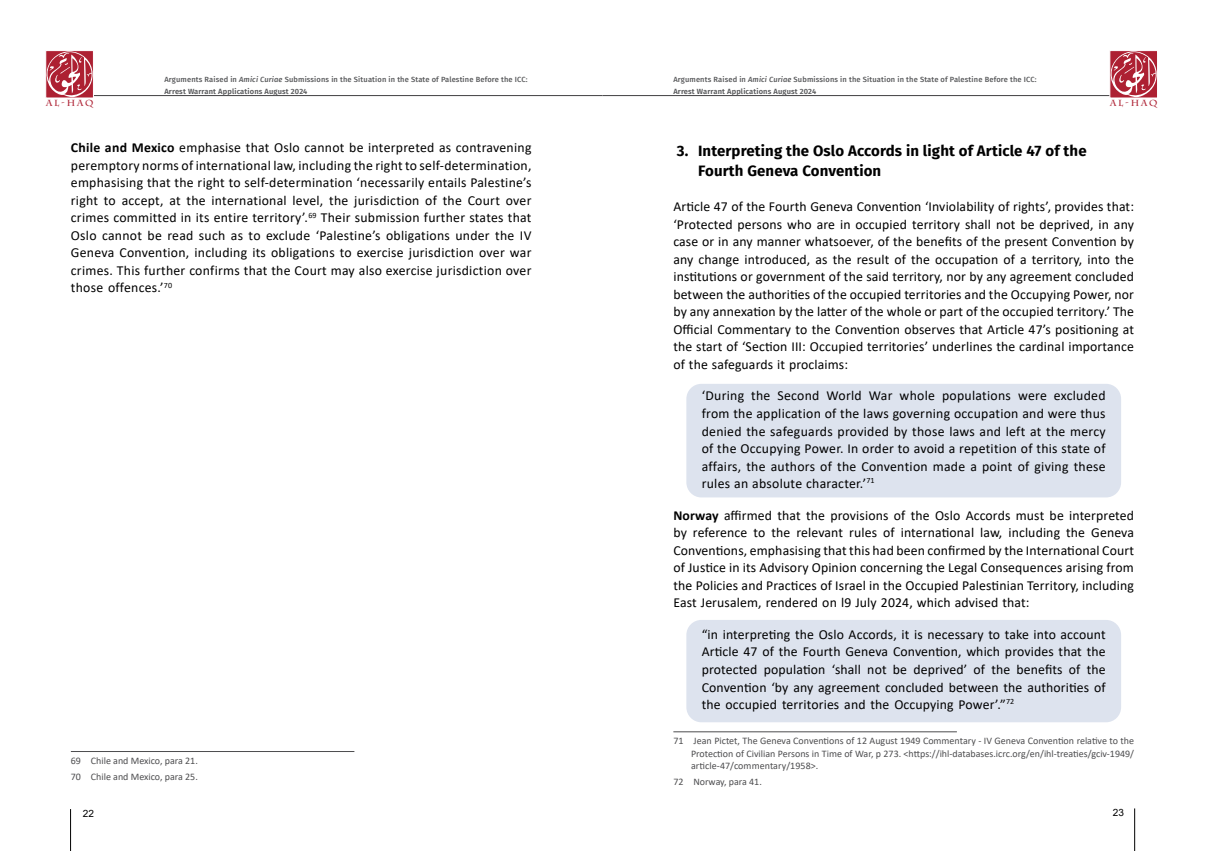
<style>
.page{position:relative;width:1205px;height:851px;background:#fff}
.page>*{position:absolute;margin:0;border:0;box-sizing:border-box;transform-origin:0 0}
.t1{font:700 15px/20px "Fira Sans";letter-spacing:.01em;color:#000}
.t2{font:13.75px/17.5px "Calibri";letter-spacing:.01em;color:#000;text-align:justify}
.t3{font:10px/12.5px "Calibri";color:#4d4d4f}
.t4{font:10px "Arial";color:#000}
.t5{font:700 8.75px "Charlemagne Std";letter-spacing:.2em;color:#ad2032}
.t6{font:500 7.5px/11.2px "Fira Sans";letter-spacing:.02em;color:#58595b}
.s1{font-style:italic}
.s2{font-weight:600}
.s3{font-weight:700}
</style>
<div class="page">
<hr style="left:602px;top:95px;width:517px;height:1px;background:#414042">
<hr style="left:85px;top:95px;width:517px;height:1px;background:#414042">
<div style="left:46px;top:50px;width:47px;height:48px;background:#fbf6f7"></div>
<svg style="left:46px;top:51px;width:47px;height:47px"></svg>
<div style="left:1110px;top:50px;width:47px;height:48px;background:#fbf6f7"></div>
<svg style="left:1109px;top:51px;width:48px;height:47px"></svg>
<hr style="left:1134px;top:808px;width:1px;height:42px;background:#000">
<hr style="left:70px;top:808px;width:1px;height:42px;background:#000">
<div style="left:686px;top:384px;width:435px;height:113px;background:#dde3ee;border-radius:15px"></div>
<div style="left:686px;top:619px;width:435px;height:103px;background:#dde3ee;border-radius:15px"></div>
<hr style="left:71px;top:751px;width:283px;height:1px;background:#4d4d4f">
<hr style="left:673px;top:731px;width:284px;height:1px;background:#4d4d4f">
<p class="t6" style="left:164px;top:74px;width:365px">Arguments Raised in <span class="s1">Amici Curiae</span> Submissions in the Situation in the State of Palestine Before the ICC:<br><span class="s2">Arrest Warrant Applications August 2024</span></p>
<p class="t6" style="left:673px;top:74px;width:365px">Arguments Raised in <span class="s1">Amici Curiae</span> Submissions in the Situation in the State of Palestine Before the ICC:<br><span class="s2">Arrest Warrant Applications August 2024</span></p>
<p class="t5" style="left:46px;top:98px;width:49px">AL-HAQ</p>
<p class="t5" style="left:1110px;top:98px;width:49px">AL-HAQ</p>
<p class="t2" style="left:71px;top:138px;width:462px"><span class="s3">Chile and Mexico</span> emphasise that Oslo cannot be interpreted as contravening peremptory norms of international law, including the right to self-determination, emphasising that the right to self-determination ‘necessarily entails Palestine’s right to accept, at the international level, the jurisdiction of the Court over crimes committed in its entire territory’.<sup>69</sup> Their submission further states that Oslo cannot be read such as to exclude ‘Palestine’s obligations under the IV Geneva Convention, including its obligations to exercise jurisdiction over war crimes. This further confirms that the Court may also exercise jurisdiction over those offences.’<sup>70</sup></p>
<p class="t3" style="left:71px;top:752px;width:128px;line-height:16px">69 Chile and Mexico, para 21.<br>70 Chile and Mexico, para 25.</p>
<p class="t1" style="left:698px;top:139px;width:390px;text-indent:-21px">3. Interpreting the Oslo Accords in light of Article 47 of the<br>Fourth Geneva Convention</p>
<p class="t2" style="left:673px;top:197px;width:462px">Article 47 of the Fourth Geneva Convention ‘Inviolability of rights’, provides that: ‘Protected persons who are in occupied territory shall not be deprived, in any case or in any manner whatsoever, of the benefits of the present Convention by any change introduced, as the result of the occupation of a territory, into the institutions or government of the said territory, nor by any agreement concluded between the authorities of the occupied territories and the Occupying Power, nor by any annexation by the latter of the whole or part of the occupied territory.’ The Official Commentary to the Convention observes that Article 47’s positioning at the start of ‘Section III: Occupied territories’ underlines the cardinal importance of the safeguards it proclaims:</p>
<p class="t2" style="left:702px;top:387px;width:405px">‘During the Second World War whole populations were excluded from the application of the laws governing occupation and were thus denied the safeguards provided by those laws and left at the mercy of the Occupying Power. In order to avoid a repetition of this state of affairs, the authors of the Convention made a point of giving these rules an absolute character.’<sup>71</sup></p>
<p class="t2" style="left:673px;top:506px;width:462px"><span class="s3">Norway</span> affirmed that the provisions of the Oslo Accords must be interpreted by reference to the relevant rules of international law, including the Geneva Conventions, emphasising that this had been confirmed by the International Court of Justice in its Advisory Opinion concerning the Legal Consequences arising from the Policies and Practices of Israel in the Occupied Palestinian Territory, including East Jerusalem, rendered on l9 July 2024, which advised that:</p>
<p class="t2" style="left:702px;top:625px;width:405px">“in interpreting the Oslo Accords, it is necessary to take into account Article 47 of the Fourth Geneva Convention, which provides that the protected population ‘shall not be deprived’ of the benefits of the Convention ‘by any agreement concluded between the authorities of the occupied territories and the Occupying Power’.”<sup>72</sup></p>
<p class="t3" style="left:691px;top:734px;width:444px;text-align:justify;text-indent:-18px">71 Jean Pictet, The Geneva Conventions of 12 August 1949 Commentary - IV Geneva Convention relative to the Protection of Civilian Persons in Time of War, p 273. &lt;https://ihl-databases.icrc.org/en/ihl-treaties/gciv-1949/ article-47/commentary/1958&gt;.</p>
<p class="t3" style="left:673px;top:775px;width:90px">72 Norway, para 41.</p>
<p class="t4" style="left:83px;top:806px;width:13px">22</p>
<p class="t4" style="left:1113px;top:805px;width:13px">23</p>
</div>
